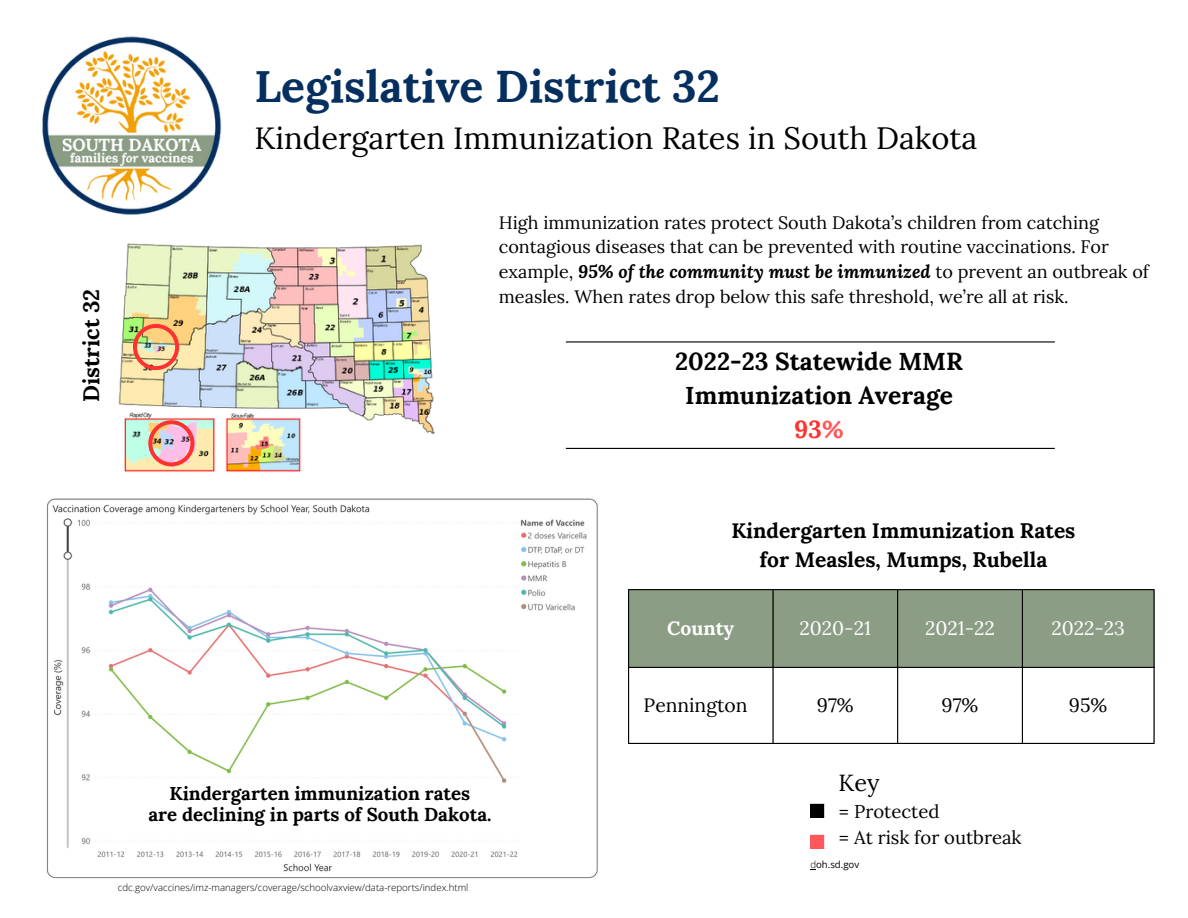
<style>
.page{position:relative;width:1188px;height:918px;background:#fff}
.page>*{position:absolute;margin:0;border:0;box-sizing:border-box;transform-origin:0 0}
.t1{font:700 44.4px "Lora";color:#052f5f}
.t2{font:30.9px "Lora";color:#000}
.t3{font:700 24.6px "Lora";color:#000}
.t4{font:700 24.6px "Lora";color:#ff3131}
.t5{font:23.4px "Lora";color:#000}
.t6{font:700 22.35px "Lora";color:#000}
.t7{font:700 21px "Lora";color:#000}
.t8{font:19.35px "Lora";color:#fff}
.t9{font:19.35px "Lora";color:#000}
.t10{font:700 19.35px "Lora";color:#fff}
.t11{font:700 18.6px "Lora";color:#000}
.t12{font:18.45px "Lora";color:#000}
.t13{font:18px/24.8px "Lora";color:#000}
.t14{font:300 9.6px "Open Sans";color:#000}
.t15{font:9.6px "Open Sans";color:#000}
.s1{font-weight:700;font-style:italic}
.s2{color:#ff585b}
.s3{font-weight:300}
</style>
<div class="page">
<svg style="left:810px;top:835px;width:14px;height:14px"></svg>
<svg style="left:810px;top:804px;width:14px;height:14px"></svg>
<div style="left:629px;top:590px;width:524px;height:77px;background:#8c9d85"></div>
<hr style="left:628px;top:590px;width:1px;height:153px;background:#000">
<hr style="left:772px;top:590px;width:2px;height:153px;background:#000">
<hr style="left:897px;top:590px;width:1px;height:153px;background:#000">
<hr style="left:1022px;top:590px;width:1px;height:153px;background:#000">
<hr style="left:1153px;top:590px;width:2px;height:153px;background:#000">
<hr style="left:628px;top:589px;width:527px;height:1px;background:#000">
<hr style="left:628px;top:667px;width:527px;height:1px;background:#000">
<hr style="left:628px;top:743px;width:527px;height:1px;background:#000">
<img style="left:118px;top:243px;width:317px;height:229px">
<img style="left:42px;top:36px;width:180px;height:179px">
<img style="left:46px;top:498px;width:552px;height:381px">
<svg style="left:148px;top:420px;width:46px;height:46px;background:#eba3a5"></svg>
<hr style="left:566px;top:341px;width:489px;height:2px;background:#000">
<hr style="left:566px;top:448px;width:489px;height:1px;background:#000">
<svg style="left:133px;top:324px;width:46px;height:46px;background:#e4a97a"></svg>
<p class="t6" style="left:77px;top:402px;width:115px;rotate:-90deg">District 32</p>
<p class="t1" style="left:254px;top:57px;width:467px">Legislative District 32</p>
<p class="t2" style="left:254px;top:118px;width:725px">Kindergarten Immunization Rates in South Dakota</p>
<p class="t13" style="left:499px;top:210px;width:652px">High immunization rates protect South Dakota’s children from catching contagious diseases that can be prevented with routine vaccinations. For example, <span class="s1">95% of the community must be immunized</span> to prevent an outbreak of measles. When rates drop below this safe threshold, we’re all at risk.</p>
<p class="t3" style="left:675px;top:346px;width:289px">2022-23 Statewide MMR</p>
<p class="t3" style="left:685px;top:379px;width:269px">Immunization Average</p>
<p class="t4" style="left:794px;top:413px;width:52px">93<span class="s2">%</span></p>
<p class="t11" style="left:170px;top:781px;width:302px">Kindergarten immunization rates</p>
<p class="t11" style="left:148px;top:802px;width:345px">are declining in parts of South Dakota.</p>
<p class="t14" style="left:118px;top:880px;width:352px">cdc.gov/vaccines/imz-managers/coverage/schoolvaxview/data-reports/index.html</p>
<p class="t7" style="left:731px;top:517px;width:346px">Kindergarten Immunization Rates</p>
<p class="t7" style="left:759px;top:546px;width:289px">for Measles, Mumps, Rubella</p>
<p class="t10" style="left:667px;top:616px;width:69px">County</p>
<p class="t8" style="left:800px;top:616px;width:73px">2020-21</p>
<p class="t8" style="left:925px;top:616px;width:71px">2021-22</p>
<p class="t8" style="left:1051px;top:616px;width:75px">2022-23</p>
<p class="t9" style="left:644px;top:692px;width:105px">Pennington</p>
<p class="t9" style="left:817px;top:692px;width:38px">97%</p>
<p class="t9" style="left:942px;top:692px;width:38px">97%</p>
<p class="t9" style="left:1069px;top:692px;width:40px">95%</p>
<p class="t5" style="left:838px;top:768px;width:43px">Key</p>
<p class="t12" style="left:838px;top:800px;width:103px">= Protected</p>
<p class="t12" style="left:838px;top:825px;width:185px">= At risk for outbreak</p>
<p class="t15" style="left:810px;top:858px;width:50px"><span class="s3">d</span>oh.sd.gov</p>
</div>
